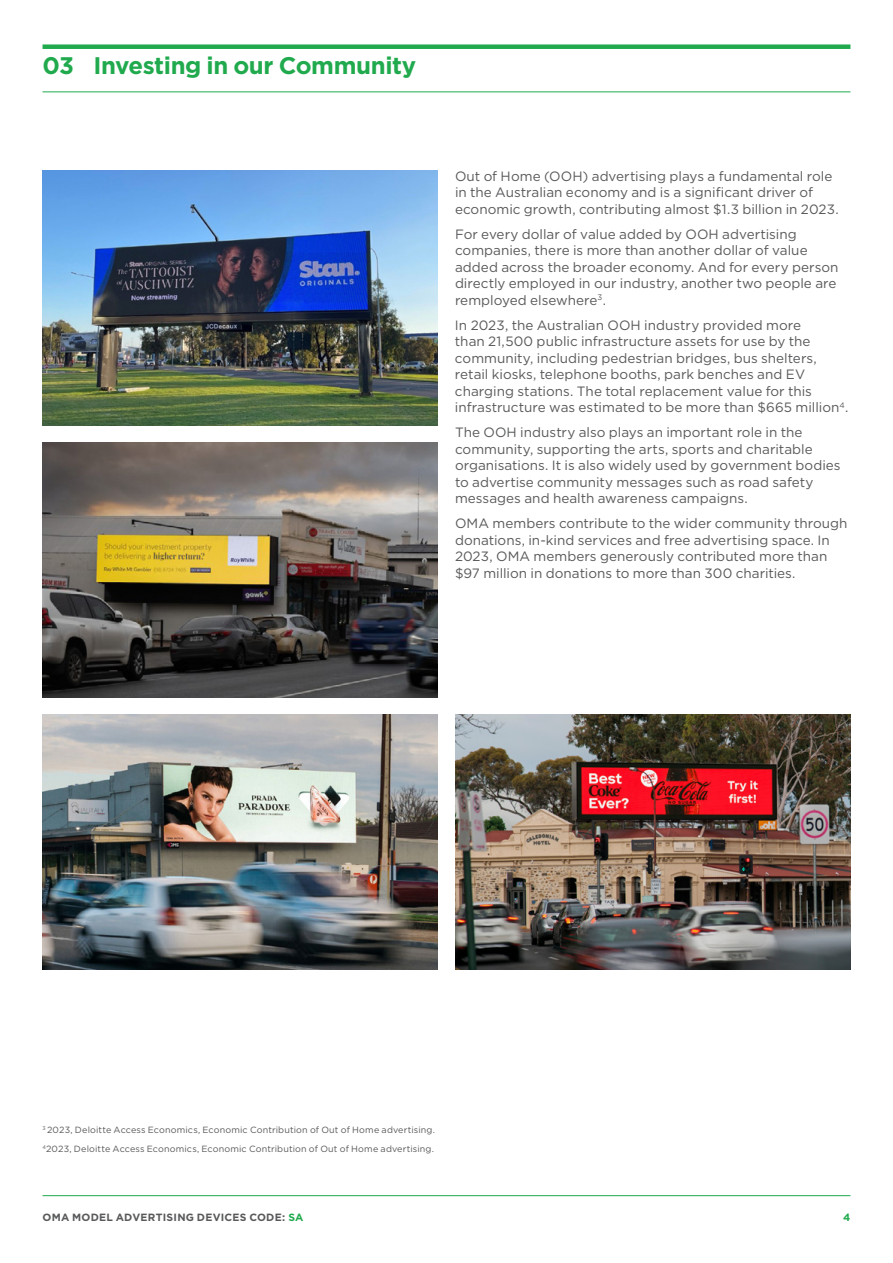
<style>
.page{position:relative;width:893px;height:1263px;background:#fff}
.page>*{position:absolute;margin:0;border:0;box-sizing:border-box;transform-origin:0 0}
.t1{font:700 24px "Gotham";letter-spacing:-.02em;color:#20aa4d}
.t2{font:13.5px/16.5px "Gotham";color:#58595b}
.t3{font:700 10.5px "Gotham";letter-spacing:.025em;color:#58595b}
.t4{font:700 10.5px "Gotham";color:#20aa4d}
.t5{font:9px/19px "Gotham";letter-spacing:.015em;color:#58595b}
.s1{color:#20aa4d}
</style>
<div class="page">
<hr style="left:43px;top:1195px;width:807px;height:1px;background:#20aa4d">
<div style="left:43px;top:44px;width:807px;height:5px;background:#20aa4d"></div>
<hr style="left:43px;top:91px;width:807px;height:1px;background:#20aa4d">
<img style="left:43px;top:714px;width:395px;height:255px">
<img style="left:43px;top:442px;width:395px;height:255px">
<img style="left:43px;top:170px;width:395px;height:255px">
<img style="left:455px;top:714px;width:395px;height:255px">
<h1 class="t1" style="left:43px;top:50px;width:375px">03 Investing in our Community</h1>
<p class="t2" style="left:455px;top:168px;width:385px">Out of Home (OOH) advertising plays a fundamental role in the Australian economy and is a significant driver of economic growth, contributing almost $1.3 billion in 2023.</p>
<p class="t2" style="left:455px;top:226px;width:385px">For every dollar of value added by OOH advertising companies, there is more than another dollar of value added across the broader economy. And for every person directly employed in our industry, another two people are remployed elsewhere<sup>3</sup>.</p>
<p class="t2" style="left:455px;top:317px;width:395px">In 2023, the Australian OOH industry provided more<br>than 21,500 public infrastructure assets for use by the community, including pedestrian bridges, bus shelters, retail kiosks, telephone booths, park benches and EV charging stations. The total replacement value for this infrastructure was estimated to be more than $665 million<sup>4</sup>.</p>
<p class="t2" style="left:455px;top:424px;width:387px">The OOH industry also plays an important role in the community, supporting the arts, sports and charitable organisations. It is also widely used by government bodies to advertise community messages such as road safety messages and health awareness campaigns.</p>
<p class="t2" style="left:455px;top:515px;width:394px">OMA members contribute to the wider community through donations, in-kind services and free advertising space. In 2023, OMA members generously contributed more than $97 million in donations to more than 300 charities.</p>
<p class="t5" style="left:43px;top:1120px;width:394px"><sup>3</sup> 2023, Deloitte Access Economics, Economic Contribution of Out of Home advertising.<br><sup>4</sup>2023, Deloitte Access Economics, Economic Contribution of Out of Home advertising.</p>
<p class="t3" style="left:43px;top:1210px;width:263px">OMA MODEL ADVERTISING DEVICES CODE: <span class="s1">SA</span></p>
<p class="t4" style="left:843px;top:1210px;width:9px">4</p>
</div>
